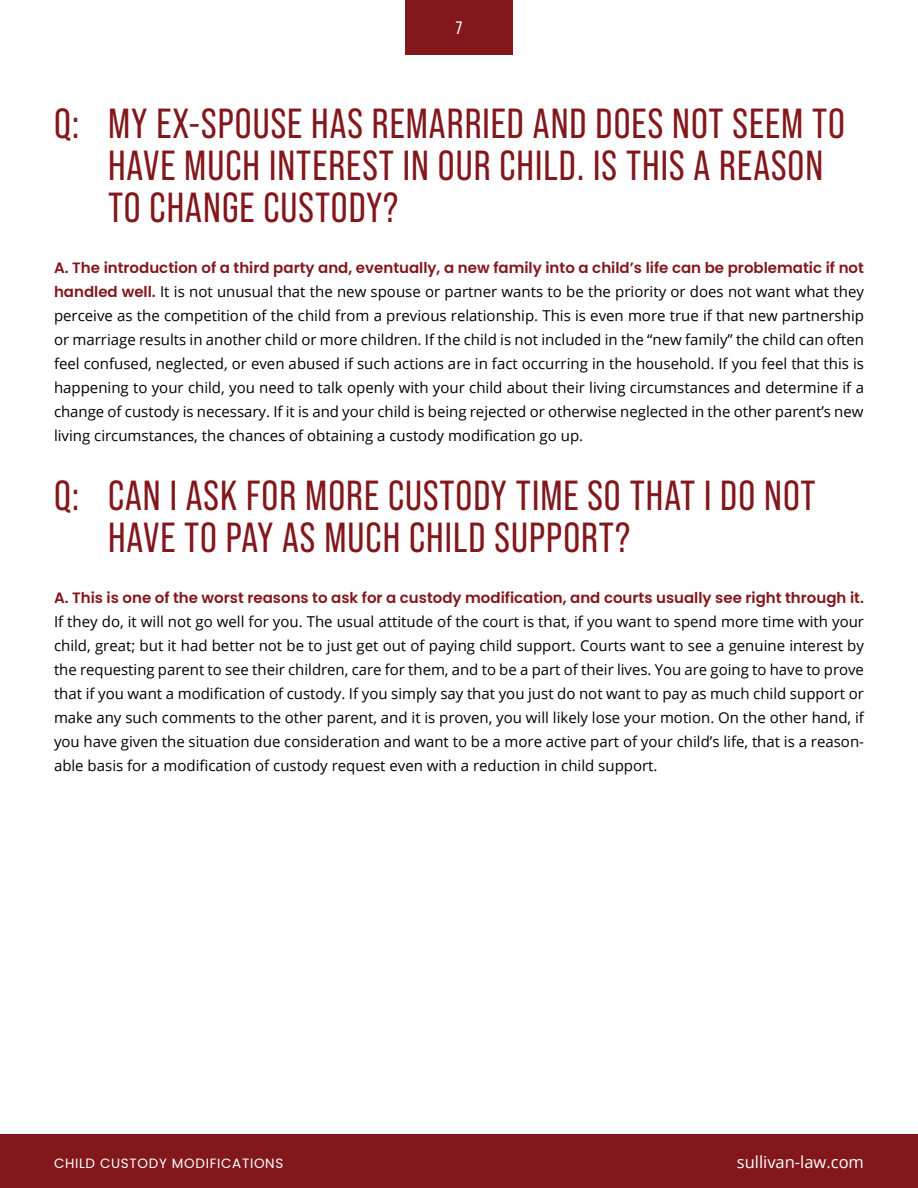
<style>
.page{position:relative;width:918px;height:1188px;background:#fff}
.page>*{position:absolute;margin:0;border:0;box-sizing:border-box;transform-origin:0 0}
.Subsection_Title_A{font:42px/42px "Bebas Neue Pro";letter-spacing:.025em;color:#82171c}
.t1{font:18px "Bebas Neue Pro";color:#fff}
.t2{font:16.5px "Open Sans";color:#fff}
.A__Text_Paragraph{font:15px/24px "Open Sans";color:#000;text-align:justify}
.t3{font:13.5px "Poppins";letter-spacing:.05em;color:#fff}
.s1{font-family:"Poppins";font-weight:600;color:#82171c}
</style>
<div class="page">
<div style="left:405px;top:0;width:108px;height:54px;background:#82171c"></div>
<div style="left:0;top:1134px;width:918px;height:54px;background:#82171c"></div>
<p class="t1" style="left:456px;top:18px;width:8px">7</p>
<p class="Subsection_Title_A" style="left:108px;top:102px;width:738px;text-indent:-54px">Q: MY EX-SPOUSE HAS REMARRIED AND DOES NOT SEEM TO<br>HAVE MUCH INTEREST IN OUR CHILD. IS THIS A REASON<br>TO CHANGE CUSTODY?</p>
<p class="A__Text_Paragraph" style="left:54px;top:255px;width:812px"><span class="s1">A. The introduction of a third party and, eventually, a new family into a child’s life can be problematic if not handled well.</span> It is not unusual that the new spouse or partner wants to be the priority or does not want what they perceive as the competition of the child from a previous relationship. This is even more true if that new partnership or marriage results in another child or more children. If the child is not included in the “new family” the child can often feel confused, neglected, or even abused if such actions are in fact occurring in the household. If you feel that this is happening to your child, you need to talk openly with your child about their living circumstances and determine if a change of custody is necessary. If it is and your child is being rejected or otherwise neglected in the other parent’s new living circumstances, the chances of obtaining a custody modification go up.</p>
<p class="Subsection_Title_A" style="left:108px;top:474px;width:709px;text-indent:-54px">Q: CAN I ASK FOR MORE CUSTODY TIME SO THAT I DO NOT<br>HAVE TO PAY AS MUCH CHILD SUPPORT?</p>
<p class="A__Text_Paragraph" style="left:54px;top:585px;width:812px"><span class="s1">A. This is one of the worst reasons to ask for a custody modification, and courts usually see right through it.<br></span>If they do, it will not go well for you. The usual attitude of the court is that, if you want to spend more time with your child, great; but it had better not be to just get out of paying child support. Courts want to see a genuine interest by the requesting parent to see their children, care for them, and to be a part of their lives. You are going to have to prove that if you want a modification of custody. If you simply say that you just do not want to pay as much child support or make any such comments to the other parent, and it is proven, you will likely lose your motion. On the other hand, if you have given the situation due consideration and want to be a more active part of your child’s life, that is a reason&shy;able basis for a modification of custody request even with a reduction in child support.</p>
<p class="t3" style="left:54px;top:1156px;width:231px">CHILD CUSTODY MODIFICATIONS</p>
<p class="t2" style="left:737px;top:1151px;width:129px">sullivan-law.com</p>
</div>
